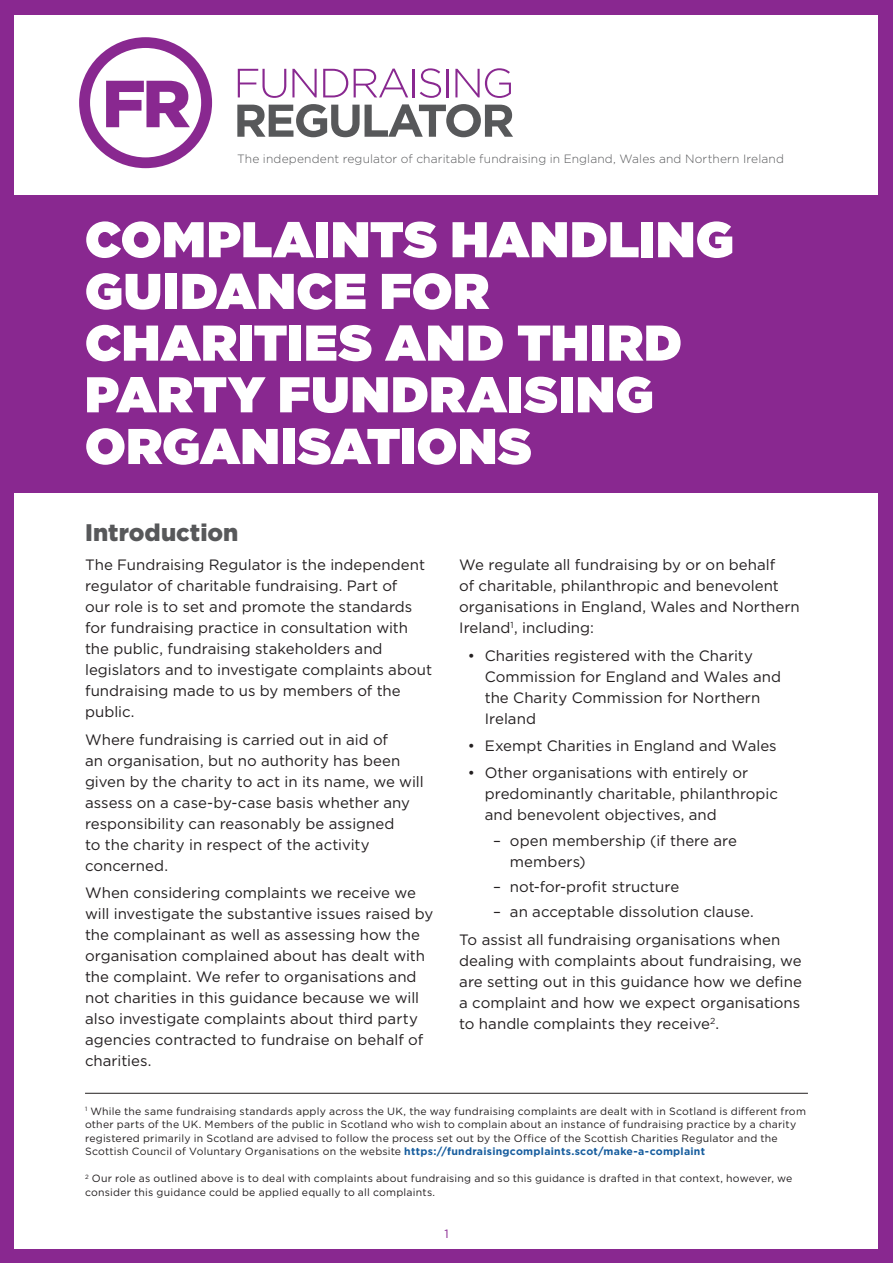
<style>
.page{position:relative;width:893px;height:1263px;background:#892890}
.page>*{position:absolute;margin:0;border:0;box-sizing:border-box;transform-origin:0 0}
.t1{font:900 50.1px/51.8px "Gotham";letter-spacing:.01em;color:#fff}
.Subhead{font:900 24px "Gotham";color:#57585a}
.t2{font:15px/21px "Gotham";color:#231f20}
.t3{font:300 12px "Gotham";letter-spacing:.01em;color:#57585a}
.t4{font:12px "Gotham";color:#892890}
.t5{font:10.5px/13.5px "Gotham";letter-spacing:.02em;color:#231f20}
.s1{font-weight:700;color:#175d9e}
</style>
<div class="page">
<div style="left:15px;top:15px;width:863px;height:1233px;background:#fff"></div>
<div style="left:0;top:196px;width:893px;height:297px;background:#892890"></div>
<svg style="left:79px;top:37px;width:133px;height:131px"></svg>
<svg style="left:238px;top:69px;width:48px;height:29px"></svg>
<svg style="left:292px;top:69px;width:25px;height:28px"></svg>
<svg style="left:323px;top:69px;width:25px;height:28px"></svg>
<svg style="left:354px;top:69px;width:54px;height:28px"></svg>
<hr style="left:413px;top:69px;width:2px;height:28px;background:#892890">
<svg style="left:420px;top:68px;width:21px;height:30px"></svg>
<hr style="left:446px;top:69px;width:3px;height:28px;background:#892890">
<svg style="left:455px;top:68px;width:56px;height:30px"></svg>
<svg style="left:237px;top:104px;width:276px;height:33px"></svg>
<hr style="left:85px;top:1093px;width:723px;height:1px;background:#231f20">
<p class="t3" style="left:237px;top:152px;width:548px">The independent regulator of charitable fundraising in England, Wales and Northern Ireland</p>
<p class="t1" style="left:85px;top:212px;width:650px">COMPLAINTS HANDLING<br>GUIDANCE FOR<br>CHARITIES AND THIRD<br>PARTY FUNDRAISING<br>ORGANISATIONS</p>
<p class="Subhead" style="left:85px;top:518px;width:155px">Introduction</p>
<p class="t2" style="left:85px;top:554px;width:349px">The Fundraising Regulator is the independent regulator of charitable fundraising. Part of<br>our role is to set and promote the standards for fundraising practice in consultation with the public, fundraising stakeholders and legislators and to investigate complaints about fundraising made to us by members of the public.</p>
<p class="t2" style="left:85px;top:729px;width:340px">Where fundraising is carried out in aid of<br>an organisation, but no authority has been given by the charity to act in its name, we will assess on a case-by-case basis whether any responsibility can reasonably be assigned<br>to the charity in respect of the activity concerned.</p>
<p class="t2" style="left:85px;top:882px;width:350px">When considering complaints we receive we will investigate the substantive issues raised by the complainant as well as assessing how the organisation complained about has dealt with the complaint. We refer to organisations and not charities in this guidance because we will also investigate complaints about third party agencies contracted to fundraise on behalf of charities.</p>
<p class="t2" style="left:459px;top:554px;width:342px">We regulate all fundraising by or on behalf<br>of charitable, philanthropic and benevolent organisations in England, Wales and Northern Ireland<sup>1</sup>, including:</p>
<p class="t2" style="left:485px;top:645px;width:298px;text-indent:-17px">• Charities registered with the Charity<br>Commission for England and Wales and the Charity Commission for Northern<br>Ireland</p>
<p class="t2" style="left:468px;top:735px;width:310px">• Exempt Charities in England and Wales</p>
<p class="t2" style="left:485px;top:762px;width:295px;text-indent:-17px">• Other organisations with entirely or predominantly charitable, philanthropic and benevolent objectives, and</p>
<p class="t2" style="left:510px;top:830px;width:228px;text-indent:-17px">– open membership (if there are members)</p>
<p class="t2" style="left:493px;top:876px;width:187px">– not-for-profit structure</p>
<p class="t2" style="left:493px;top:901px;width:262px">– an acceptable dissolution clause.</p>
<p class="t2" style="left:459px;top:928px;width:344px">To assist all fundraising organisations when dealing with complaints about fundraising, we are setting out in this guidance how we define a complaint and how we expect organisations to handle complaints they receive<sup>2</sup>.</p>
<p class="t5" style="left:85px;top:1104px;width:722px"><sup>1</sup> While the same fundraising standards apply across the UK, the way fundraising complaints are dealt with in Scotland is different from other parts of the UK. Members of the public in Scotland who wish to complain about an instance of fundraising practice by a charity registered primarily in Scotland are advised to follow the process set out by the Office of the Scottish Charities Regulator and the Scottish Council of Voluntary Organisations on the website <span class="s1">https://fundraisingcomplaints.scot/make-a-complaint</span></p>
<p class="t5" style="left:85px;top:1171px;width:709px"><sup>2</sup> Our role as outlined above is to deal with complaints about fundraising and so this guidance is drafted in that context, however, we consider this guidance could be applied equally to all complaints.</p>
<p class="t4" style="left:444px;top:1227px;width:6px">1</p>
</div>
